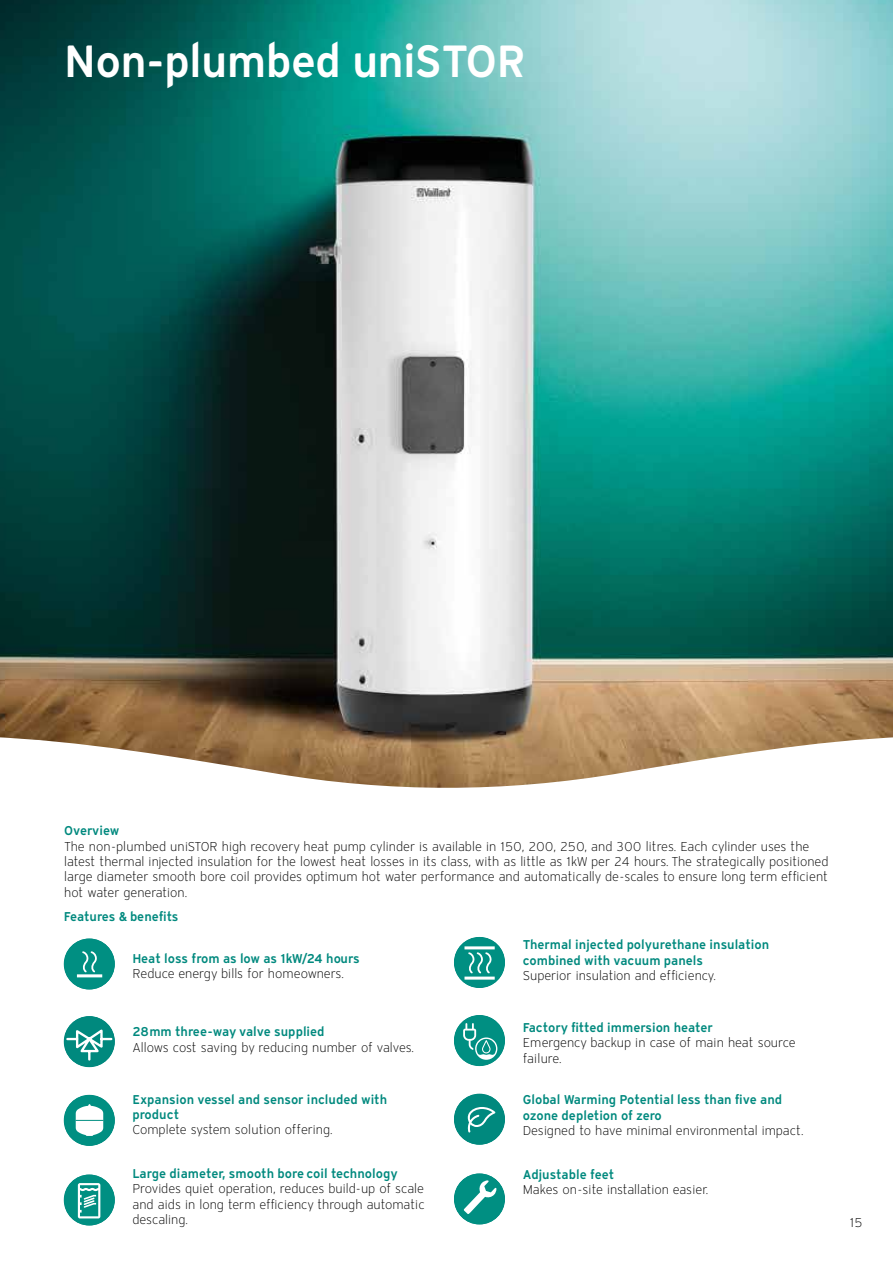
<style>
.page{position:relative;width:893px;height:1263px;background:#fff}
.page>*{position:absolute;margin:0;border:0;box-sizing:border-box;transform-origin:0 0}
.t1{font:600 45px "Vaillant 16";letter-spacing:-.015em;color:#fff}
.t2{font:300 12.75px/15.3px "Vaillant 16";letter-spacing:-.005em;color:#000}
.t3{font:600 12.75px/15.3px "Vaillant 16";color:#00897e}
</style>
<div class="page">
<img style="left:0;top:0;width:893px;height:737px">
<svg style="left:0;top:737px;width:893px;height:245px"></svg>
<div style="left:64px;top:1016px;width:51px;height:51px;background:#00897e;border-radius:50%"></div>
<svg style="left:65px;top:1026px;width:49px;height:36px"></svg>
<div style="left:64px;top:1095px;width:51px;height:51px;background:#008f82;border-radius:50%"></div>
<svg style="left:76px;top:1104px;width:27px;height:32px"></svg>
<div style="left:64px;top:1174px;width:51px;height:51px;background:#008f82;border-radius:50%"></div>
<svg style="left:78px;top:1183px;width:22px;height:35px"></svg>
<div style="left:454px;top:937px;width:51px;height:51px;background:#008f82;border-radius:50%"></div>
<svg style="left:464px;top:976px;width:31px;height:4px"></svg>
<hr style="left:464px;top:946px;width:31px;height:3px;background:#fff">
<svg style="left:468px;top:952px;width:24px;height:22px"></svg>
<div style="left:454px;top:1015px;width:51px;height:51px;background:#008f82;border-radius:50%"></div>
<svg style="left:463px;top:1023px;width:34px;height:37px"></svg>
<div style="left:454px;top:1094px;width:51px;height:51px;background:#00897e;border-radius:50%"></div>
<svg style="left:467px;top:1107px;width:28px;height:25px"></svg>
<div style="left:454px;top:1173px;width:51px;height:51px;background:#008f82;border-radius:50%"></div>
<svg style="left:464px;top:1180px;width:32px;height:34px"></svg>
<div style="left:64px;top:938px;width:51px;height:51px;background:#008f82;border-radius:50%"></div>
<svg style="left:82px;top:951px;width:15px;height:22px"></svg>
<hr style="left:77px;top:974px;width:25px;height:3px;background:#fff">
<h1 class="t1" style="left:64px;top:31px;width:464px">Non-plumbed uniSTOR</h1>
<p class="t3" style="left:64px;top:823px;width:57px">Overview</p>
<p class="t2" style="left:64px;top:838px;width:766px">The non-plumbed uniSTOR high recovery heat pump cylinder is available in 150, 200, 250, and 300 litres. Each cylinder uses the latest thermal injected insulation for the lowest heat losses in its class, with as little as 1kW per 24 hours. The strategically positioned large diameter smooth bore coil provides optimum hot water performance and automatically de-scales to ensure long term efficient hot water generation.</p>
<p class="t3" style="left:523px;top:937px;width:248px">Thermal injected polyurethane insulation combined with vacuum panels</p>
<p class="t2" style="left:523px;top:968px;width:195px">Superior insulation and efficiency.</p>
<p class="t3" style="left:523px;top:1020px;width:192px">Factory fitted immersion heater</p>
<p class="t2" style="left:523px;top:1035px;width:274px">Emergency backup in case of main heat source failure.</p>
<p class="t3" style="left:523px;top:1092px;width:261px">Global Warming Potential less than five and ozone depletion of zero</p>
<p class="t2" style="left:523px;top:1123px;width:282px">Designed to have minimal environmental impact.</p>
<p class="t3" style="left:523px;top:1166px;width:93px">Adjustable feet</p>
<p class="t2" style="left:523px;top:1182px;width:187px">Makes on-site installation easier.</p>
<p class="t3" style="left:64px;top:908px;width:116px">Features &amp; benefits</p>
<p class="t3" style="left:132px;top:950px;width:229px">Heat loss from as low as 1kW/24 hours</p>
<p class="t2" style="left:132px;top:965px;width:213px">Reduce energy bills for homeowners.</p>
<p class="t3" style="left:132px;top:1024px;width:194px">28mm three-way valve supplied</p>
<p class="t2" style="left:132px;top:1039px;width:283px">Allows cost saving by reducing number of valves.</p>
<p class="t3" style="left:132px;top:1091px;width:256px">Expansion vessel and sensor included with product</p>
<p class="t2" style="left:132px;top:1122px;width:202px">Complete system solution offering.</p>
<p class="t3" style="left:132px;top:1165px;width:267px">Large diameter, smooth bore coil technology</p>
<p class="t2" style="left:132px;top:1181px;width:294px;text-align:justify">Provides quiet operation, reduces build-up of scale and aids in long term efficiency through automatic descaling.</p>
<p class="t2" style="left:850px;top:1215px;width:14px">15</p>
</div>
